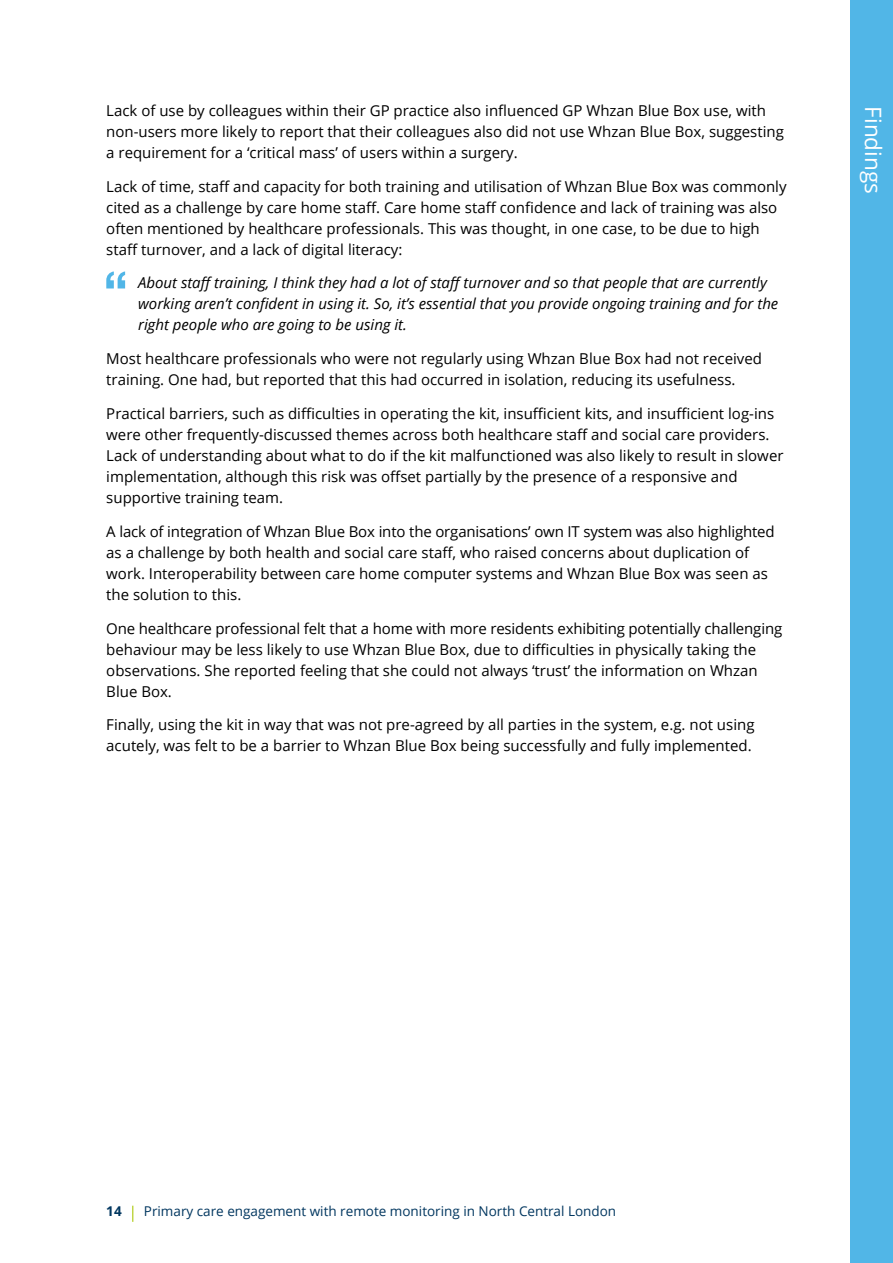
<style>
.page{position:relative;width:893px;height:1263px;background:#fff}
.page>*{position:absolute;margin:0;border:0;box-sizing:border-box;transform-origin:0 0}
.t1{font:22.5px "Open Sans";color:#fff}
.t2{font:15px/21px "Open Sans";color:#000}
.t3{font:italic 15px/21px "Open Sans";color:#000}
.t4{font:13.5px "Open Sans";color:#00365f}
.t5{font:700 13.5px "Open Sans";color:#00365f}
</style>
<div class="page">
<svg style="left:132px;top:1206px;width:1px;height:16px"></svg>
<div style="left:850px;top:0;width:43px;height:1263px;background:#51b6e7"></div>
<svg style="left:106px;top:271px;width:19px;height:17px"></svg>
<p class="t2" style="left:106px;top:100px;width:679px">Lack of use by colleagues within their GP practice also influenced GP Whzan Blue Box use, with non-users more likely to report that their colleagues also did not use Whzan Blue Box, suggesting a requirement for a ‘critical mass’ of users within a surgery.</p>
<p class="t2" style="left:106px;top:175px;width:682px">Lack of time, staff and capacity for both training and utilisation of Whzan Blue Box was commonly cited as a challenge by care home staff. Care home staff confidence and lack of training was also often mentioned by healthcare professionals. This was thought, in one case, to be due to high staff turnover, and a lack of digital literacy:</p>
<p class="t3" style="left:138px;top:272px;width:642px">About stafftraining, I think they had a lot of staffturnover and so that people that are currently working aren’t confident in using it. So, it’s essential that you provide ongoing training and for the right people who are going to be using it.</p>
<p class="t2" style="left:106px;top:348px;width:657px">Most healthcare professionals who were not regularly using Whzan Blue Box had not received training. One had, but reported that this had occurred in isolation, reducing its usefulness.</p>
<p class="t2" style="left:106px;top:403px;width:679px">Practical barriers, such as difficulties in operating the kit, insufficient kits, and insufficient log-ins were other frequently-discussed themes across both healthcare staff and social care providers.<br>Lack of understanding about what to do if the kit malfunctioned was also likely to result in slower implementation, although this risk was offset partially by the presence of a responsive and supportive training team.</p>
<p class="t2" style="left:106px;top:520px;width:670px">A lack of integration of Whzan Blue Box into the organisations’ own IT system was also highlighted as a challenge by both health and social care staff, who raised concerns about duplication of work. Interoperability between care home computer systems and Whzan Blue Box was seen as the solution to this.</p>
<p class="t2" style="left:106px;top:617px;width:677px">One healthcare professional felt that a home with more residents exhibiting potentially challenging behaviour may be less likely to use Whzan Blue Box, due to difficulties in physically taking the observations. She reported feeling that she could not always ‘trust’ the information on Whzan Blue Box.</p>
<p class="t2" style="left:106px;top:714px;width:650px">Finally, using the kit in way that was not pre-agreed by all parties in the system, e.g. not using acutely, was felt to be a barrier to Whzan Blue Box being successfully and fully implemented.</p>
<h1 class="t1" style="left:889px;top:106px;width:89px;rotate:90deg">Findings</h1>
<p class="t5" style="left:106px;top:1202px;width:17px">14</p>
<p class="t4" style="left:144px;top:1202px;width:474px">Primary care engagement with remote monitoring in North Central London</p>
</div>
